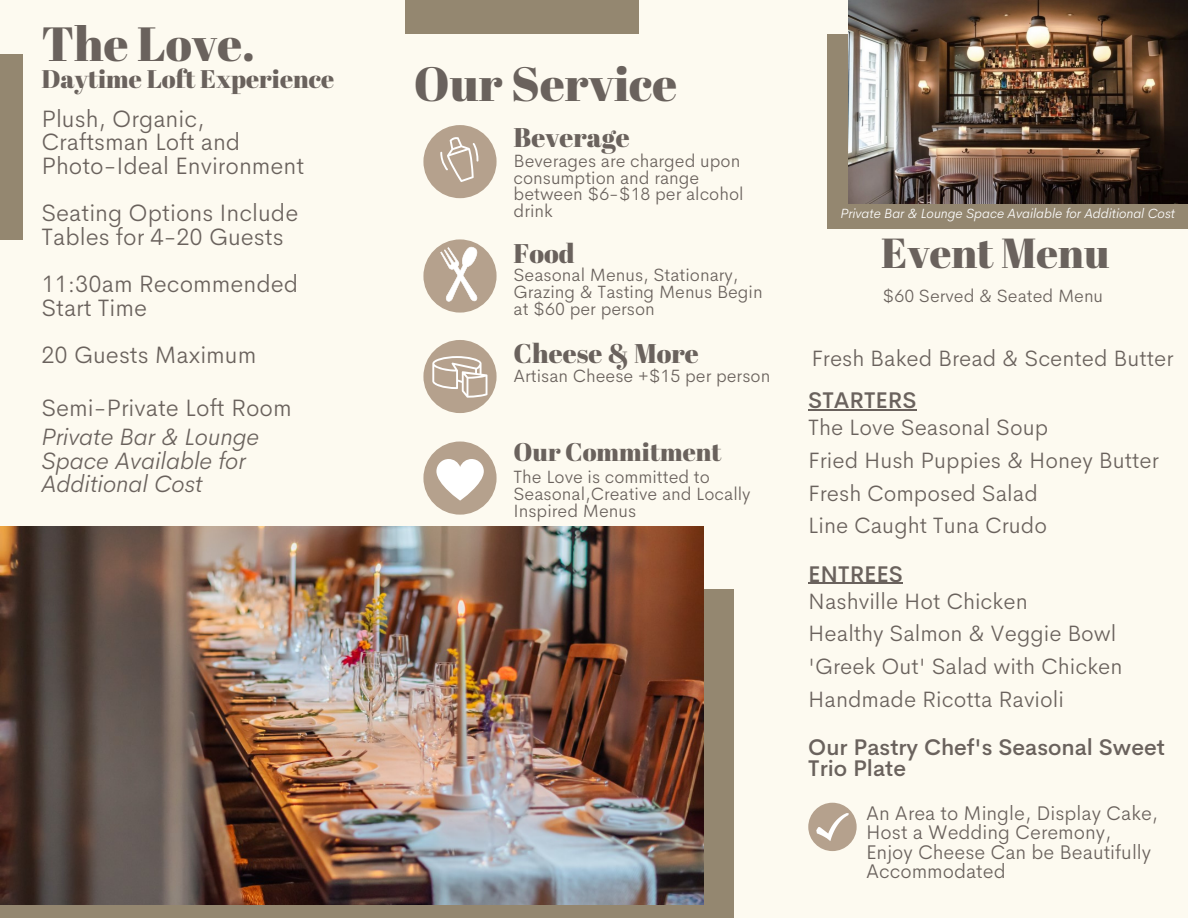
<style>
.page{position:relative;width:1188px;height:918px;background:#fdfaf0}
.page>*{position:absolute;margin:0;border:0;box-sizing:border-box;transform-origin:0 0}
.t1{font:48px "Abril Fatface";color:#6a625d}
.t2{font:42px "Abril Fatface";color:#6a625d}
.t3{font:27px "Abril Fatface";color:#6a625d}
.t4{font:25.5px "Abril Fatface";color:#6a625d}
.t5{font:300 24px/23.7px "Cerebri Sans";color:#6a625d}
.t6{font:italic 300 24px/23.7px "Cerebri Sans";color:#6a625d}
.t7{font:300 22.5px/32.7px "Cerebri Sans";color:#6a625d}
.t8{font:500 22.5px/21.3px "Cerebri Sans";color:#6a625d}
.t9{font:300 19.95px/19.2px "Cerebri Sans";color:#6a625d}
.t10{font:300 18px/16.8px "Cerebri Sans";color:#6a625d}
.t11{font:italic 300 13.5px "Cerebri Sans";color:#fff}
</style>
<div class="page">
<div style="left:0;top:590px;width:734px;height:328px;background:#948770"></div>
<img style="left:0;top:527px;width:703px;height:378px">
<div style="left:827px;top:34px;width:361px;height:194px;background:#948770"></div>
<img style="left:848px;top:0;width:340px;height:203px">
<div style="left:0;top:55px;width:23px;height:185px;background:#948770"></div>
<div style="left:405px;top:0;width:234px;height:34px;background:#948770"></div>
<div style="left:423px;top:125px;width:74px;height:73px;background:#b5a18d;border-radius:50%"></div>
<div style="left:423px;top:239px;width:74px;height:74px;background:#b5a18d;border-radius:50%"></div>
<div style="left:423px;top:340px;width:74px;height:73px;background:#b5a18d;border-radius:50%"></div>
<svg style="left:440px;top:137px;width:38px;height:45px"></svg>
<svg style="left:440px;top:246px;width:38px;height:56px"></svg>
<svg style="left:432px;top:356px;width:55px;height:42px"></svg>
<div style="left:423px;top:442px;width:74px;height:73px;background:#b5a18d;border-radius:50%"></div>
<svg style="left:436px;top:459px;width:48px;height:42px"></svg>
<hr style="left:808px;top:410px;width:108px;height:1px;background:#6a625d">
<hr style="left:808px;top:583px;width:95px;height:1px;background:#6a625d">
<div style="left:808px;top:803px;width:49px;height:48px;background:#b5a18d;border-radius:50%"></div>
<svg style="left:816px;top:813px;width:33px;height:28px"></svg>
<h1 class="t1" style="left:41px;top:10px;width:215px">The Love.</h1>
<h3 class="t4" style="left:41px;top:61px;width:294px">Daytime Loft Experience</h3>
<h1 class="t1" style="left:414px;top:50px;width:265px">Our Service</h1>
<h3 class="t3" style="left:514px;top:119px;width:118px">Beverage</h3>
<p class="t10" style="left:514px;top:152px;width:232px">Beverages are charged upon consumption and range between $6-$18 per alcohol drink</p>
<h3 class="t3" style="left:514px;top:235px;width:63px">Food</h3>
<p class="t10" style="left:514px;top:266px;width:251px">Seasonal Menus, Stationary,<br>Grazing &amp; Tasting Menus Begin at $60 per person</p>
<h3 class="t3" style="left:514px;top:334px;width:187px">Cheese &amp; More</h3>
<p class="t10" style="left:514px;top:367px;width:258px">Artisan Cheese +$15 per person</p>
<h3 class="t5" style="left:41px;top:106px;width:264px">Plush, Organic,<br>Craftsman Loft and<br>Photo-Ideal Environment</h3>
<h3 class="t5" style="left:41px;top:201px;width:258px">Seating Options Include<br>Tables for 4-20 Guests</h3>
<h3 class="t5" style="left:41px;top:272px;width:258px">11:30am Recommended<br>Start Time</h3>
<h3 class="t5" style="left:41px;top:343px;width:216px">20 Guests Maximum</h3>
<h3 class="t5" style="left:41px;top:395px;width:252px">Semi-Private Loft Room</h3>
<h3 class="t6" style="left:41px;top:425px;width:219px">Private Bar &amp; Lounge<br>Space Available for<br>Additional Cost</h3>
<h3 class="t4" style="left:514px;top:434px;width:210px">Our Commitment</h3>
<p class="t10" style="left:514px;top:468px;width:239px">The Love is committed to<br>Seasonal,Creative and Locally<br>Inspired Menus</p>
<p class="t11" style="left:840px;top:204px;width:336px">Private Bar &amp; Lounge Space Available for Additional Cost</p>
<h2 class="t2" style="left:881px;top:224px;width:230px">Event Menu</h2>
<p class="t10" style="left:882px;top:287px;width:222px">$60 Served &amp; Seated Menu</p>
<p class="t7" style="left:811px;top:341px;width:364px">Fresh Baked Bread &amp; Scented Butter</p>
<p class="t8" style="left:808px;top:390px;width:110px">STARTERS</p>
<p class="t7" style="left:808px;top:411px;width:352px">The Love Seasonal Soup<br>Fried Hush Puppies &amp; Honey Butter<br>Fresh Composed Salad<br>Line Caught Tuna Crudo</p>
<p class="t8" style="left:808px;top:563px;width:96px">ENTREES</p>
<p class="t7" style="left:808px;top:584px;width:316px">Nashville Hot Chicken<br>Healthy Salmon &amp; Veggie Bowl 'Greek Out' Salad with Chicken<br>Handmade Ricotta Ravioli</p>
<p class="t8" style="left:808px;top:736px;width:358px">Our Pastry Chef's Seasonal Sweet<br>Trio Plate</p>
<p class="t9" style="left:866px;top:804px;width:294px">An Area to Mingle, Display Cake,<br>Host a Wedding Ceremony,<br>Enjoy Cheese Can be Beautifully<br>Accommodated</p>
</div>
